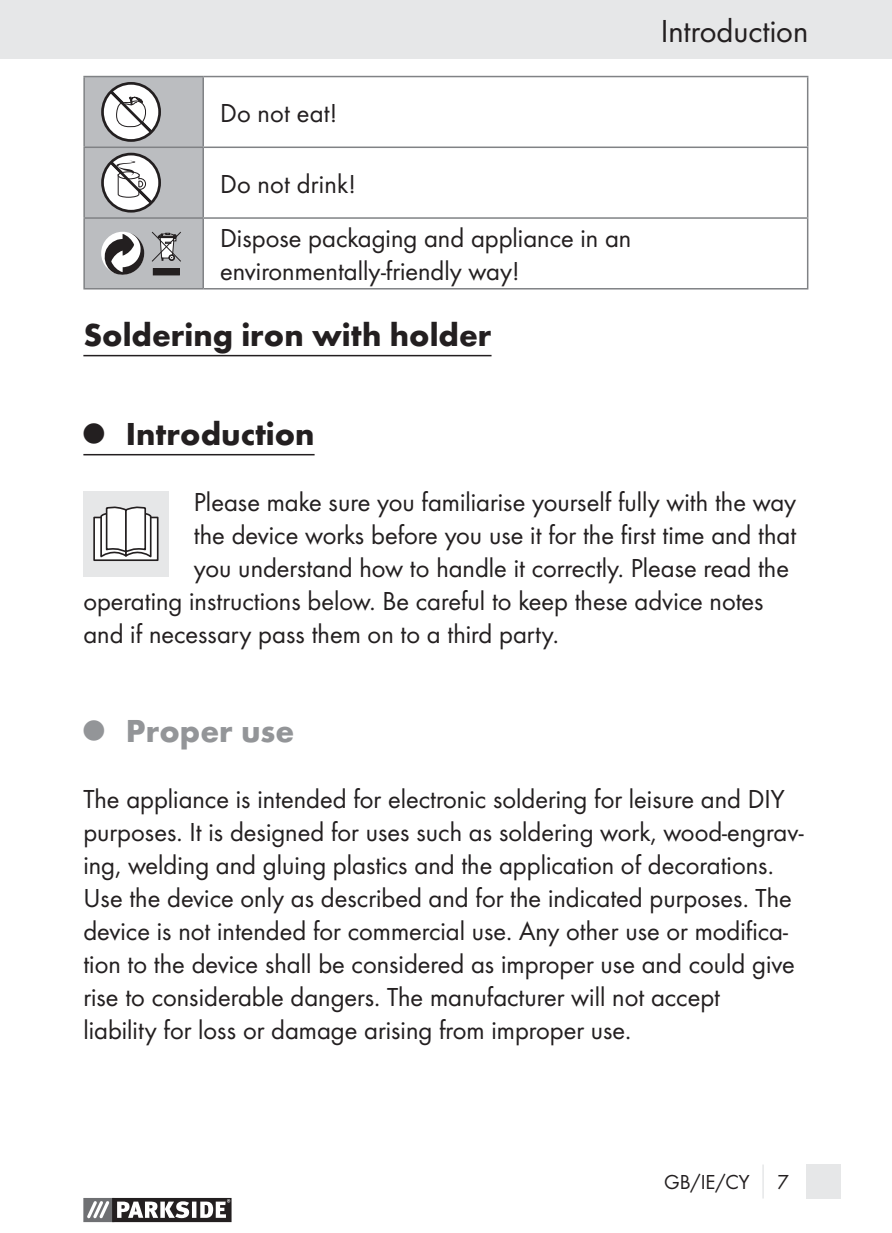
<style>
.page{position:relative;width:892px;height:1233px;background:#fff}
.page>*{position:absolute;margin:0;border:0;box-sizing:border-box;transform-origin:0 0}
.t1{font:700 33px "Futura";color:#231f20}
.t2{font:33px "Futura Boo";color:#231f20}
.t3{font:700 33px "Futura";color:#939598}
.t4{font:27px/33px "Futura Boo";color:#231f20}
.t5{font:21px "Futura Boo";color:#231f20}
</style>
<div class="page">
<div style="left:0;top:0;width:892px;height:59px;background:#e6e7e8"></div>
<div style="left:806px;top:1164px;width:34px;height:34px;background:#e6e7e8"></div>
<hr style="left:762px;top:1164px;width:2px;height:34px;background:#e6e7e8">
<svg style="left:83px;top:1198px;width:149px;height:25px"></svg>
<svg style="left:83px;top:1197px;width:148px;height:24px"></svg>
<hr style="left:83px;top:77px;width:2px;height:69px;background:#808285">
<hr style="left:807px;top:77px;width:1px;height:69px;background:#808285">
<hr style="left:83px;top:148px;width:2px;height:69px;background:#808285">
<hr style="left:807px;top:148px;width:1px;height:69px;background:#808285">
<hr style="left:83px;top:219px;width:2px;height:69px;background:#808285">
<hr style="left:807px;top:219px;width:1px;height:69px;background:#808285">
<hr style="left:83px;top:76px;width:120px;height:1px;background:#808285">
<hr style="left:83px;top:146px;width:120px;height:2px;background:#808285">
<hr style="left:83px;top:217px;width:120px;height:2px;background:#808285">
<hr style="left:83px;top:288px;width:120px;height:1px;background:#808285">
<hr style="left:203px;top:76px;width:605px;height:1px;background:#808285">
<hr style="left:202px;top:77px;width:2px;height:69px;background:#808285">
<hr style="left:203px;top:146px;width:605px;height:2px;background:#808285">
<hr style="left:202px;top:148px;width:2px;height:69px;background:#808285">
<hr style="left:203px;top:217px;width:605px;height:2px;background:#808285">
<hr style="left:202px;top:219px;width:2px;height:69px;background:#808285">
<hr style="left:203px;top:288px;width:605px;height:1px;background:#808285">
<svg style="left:84px;top:77px;width:119px;height:211px"></svg>
<hr style="left:83px;top:355px;width:408px;height:1px;background:#231f20">
<hr style="left:83px;top:454px;width:232px;height:1px;background:#231f20">
<div style="left:83px;top:491px;width:85px;height:85px;background:#e6e7e8"></div>
<div style="left:94px;top:517px;width:64px;height:43px;background:#fff"></div>
<div style="left:93px;top:516px;width:65px;height:45px;border:2px solid #231f20"></div>
<svg style="left:99px;top:506px;width:53px;height:52px"></svg>
<p class="t4" style="left:220px;top:98px;width:119px">Do not eat!</p>
<p class="t4" style="left:220px;top:158px;width:413px;line-height:54.6px">Do not drink!<br>Dispose packaging and appliance in an</p>
<p class="t4" style="left:220px;top:255px;width:301px">environmentally-friendly way!</p>
<p class="t1" style="left:83px;top:321px;width:410px">Soldering iron with holder</p>
<p class="t1" style="left:83px;top:420px;width:233px"><sup>-</sup> Introduction</p>
<p class="t2" style="left:660px;top:16px;width:149px">Introduction</p>
<p class="t4" style="left:194px;top:486px;width:604px">Please make sure you familiarise yourself fully with the way</p>
<p class="t4" style="left:194px;top:519px;width:604px">the device works before you use it for the first time and that</p>
<p class="t4" style="left:194px;top:552px;width:596px">you understand how to handle it correctly. Please read the</p>
<p class="t4" style="left:83px;top:585px;width:682px">operating instructions below. Be careful to keep these advice notes</p>
<p class="t4" style="left:83px;top:618px;width:477px">and if necessary pass them on to a third party.</p>
<p class="t3" style="left:83px;top:717px;width:212px"><sup>-</sup> Proper use</p>
<p class="t4" style="left:83px;top:783px;width:722px">The appliance is intended for electronic soldering for leisure and DIY purposes. It is designed for uses such as soldering work, wood-engrav&shy;ing, welding and gluing plastics and the application of decorations.<br>Use the device only as described and for the indicated purposes. The device is not intended for commercial use. Any other use or modifica&shy;tion to the device shall be considered as improper use and could give rise to considerable dangers. The manufacturer will not accept<br>liability for loss or damage arising from improper use.</p>
<p class="t5" style="left:664px;top:1172px;width:87px">GB/IE/CY</p>
<p class="t5" style="left:777px;top:1172px;width:13px">7</p>
</div>
